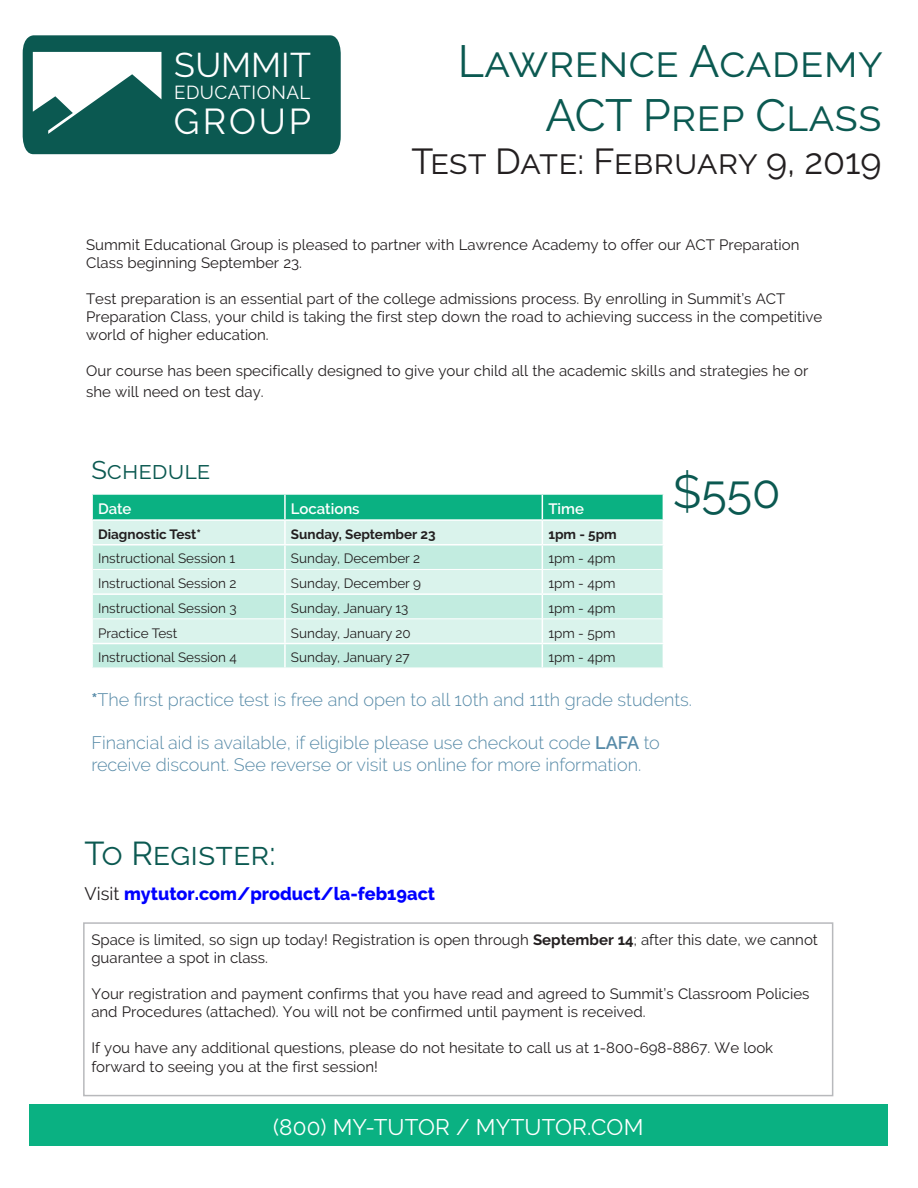
<style>
.page{position:relative;width:918px;height:1188px;background:#fff}
.page>*{position:absolute;margin:0;border:0;box-sizing:border-box;transform-origin:0 0}
.t1{font:46.5px "Raleway";color:#0b5951}
.t2{font:45px "Raleway";color:#0b5951}
.t3{font:36px "Raleway";letter-spacing:-.01em;color:#231f20}
.t4{font:35.85px "Raleway";letter-spacing:.085em;color:#fff}
.t5{font:34.2px "Raleway";color:#fff}
.t6{font:33px "Raleway";color:#0b5951}
.t7{font:25.5px "Raleway";color:#0b5951}
.section_head_green{font:22.5px "Raleway";letter-spacing:.01em;color:#fff}
.t8{font:18.75px "Raleway";letter-spacing:.025em;color:#fff}
.t9{font:300 18px "Raleway";color:#588ba8}
.t10{font:800 18px "Raleway";color:#00f}
.t11{font:15px/18px "Raleway";color:#231f20}
.t12{font:600 15px "Raleway";color:#fff}
.t13{font:13.5px "Raleway";color:#231f20}
.t14{font:700 13.5px "Raleway";color:#231f20}
.s1{font-weight:700}
.s2{font-weight:600}
.s3{font-weight:400;color:#231f20}
</style>
<div class="page">
<svg style="left:92px;top:494px;width:572px;height:173px;background:#b4e7d9"></svg>
<hr style="left:93px;top:569px;width:192px;height:1px;background:#fff">
<hr style="left:285px;top:569px;width:257px;height:1px;background:#fff">
<hr style="left:542px;top:569px;width:121px;height:1px;background:#fff">
<hr style="left:93px;top:619px;width:192px;height:1px;background:#fff">
<hr style="left:285px;top:619px;width:257px;height:1px;background:#fff">
<hr style="left:542px;top:619px;width:121px;height:1px;background:#fff">
<div style="left:83px;top:922px;width:750px;height:174px;border:2px solid #b8b9bc"></div>
<div style="left:29px;top:1104px;width:859px;height:41px;background:#0ab182"></div>
<svg style="left:23px;top:35px;width:318px;height:119px;background:#31736c"></svg>
<p class="t5" style="left:174px;top:45px;width:138px">SUMMIT</p>
<p class="t8" style="left:174px;top:82px;width:138px">EDUCATIONAL</p>
<p class="t4" style="left:174px;top:100px;width:139px">GROUP</p>
<p class="t2" style="left:458px;top:35px;width:427px">Lawrence Academy</p>
<p class="t2" style="left:545px;top:89px;width:338px">ACT Prep Class</p>
<p class="t3" style="left:411px;top:140px;width:472px">Test Date: February 9, 2019</p>
<p class="t11" style="left:86px;top:235px;width:715px">Summit Educational Group is pleased to partner with Lawrence Academy to offer our ACT Preparation<br>Class beginning September 23.</p>
<p class="t11" style="left:86px;top:289px;width:737px">Test preparation is an essential part of the college admissions process. By enrolling in Summit’s ACT<br>Preparation Class, your child is taking the first step down the road to achieving success in the competitive world of higher education.</p>
<p class="t11" style="left:86px;top:359px;width:724px;line-height:21.6px">Our course has been specifically designed to give your child all the academic skills and strategies he or she will need on test day.</p>
<p class="t7" style="left:91px;top:456px;width:121px">Schedule</p>
<p class="t1" style="left:673px;top:465px;width:109px">$550</p>
<p class="t12" style="left:98px;top:500px;width:35px">Date</p>
<p class="t12" style="left:291px;top:500px;width:70px">Locations</p>
<p class="t12" style="left:548px;top:500px;width:37px">Time</p>
<p class="t14" style="left:98px;top:526px;width:105px">Diagnostic Test*</p>
<p class="t14" style="left:291px;top:526px;width:146px">Sunday, September 23</p>
<p class="t14" style="left:548px;top:526px;width:70px">1pm - 5pm</p>
<p class="t13" style="left:98px;top:551px;width:139px">Instructional Session 1</p>
<p class="t13" style="left:291px;top:551px;width:131px">Sunday, December 2</p>
<p class="t13" style="left:548px;top:551px;width:69px">1pm - 4pm</p>
<p class="t13" style="left:98px;top:576px;width:140px">Instructional Session 2</p>
<p class="t13" style="left:291px;top:576px;width:132px">Sunday, December 9</p>
<p class="t13" style="left:548px;top:576px;width:69px">1pm - 4pm</p>
<p class="t13" style="left:98px;top:600px;width:140px">Instructional Session 3</p>
<p class="t13" style="left:291px;top:600px;width:119px">Sunday, January 13</p>
<p class="t13" style="left:548px;top:600px;width:69px">1pm - 4pm</p>
<p class="t13" style="left:98px;top:625px;width:81px">Practice Test</p>
<p class="t13" style="left:291px;top:625px;width:121px">Sunday, January 20</p>
<p class="t13" style="left:548px;top:625px;width:69px">1pm - 5pm</p>
<p class="t13" style="left:98px;top:650px;width:140px">Instructional Session 4</p>
<p class="t13" style="left:291px;top:650px;width:120px">Sunday, January 27</p>
<p class="t13" style="left:548px;top:650px;width:69px">1pm - 4pm</p>
<p class="t9" style="left:91px;top:689px;width:602px"><span class="s1">*</span>The first practice test is free and open to all 10th and 11th grade students.</p>
<p class="t9" style="left:91px;top:733px;width:570px">Financial aid is available, if eligible please use checkout code <span class="s2">LAFA</span> to</p>
<p class="t9" style="left:91px;top:754px;width:551px">receive discount. See reverse or visit us online for more information.</p>
<p class="t6" style="left:85px;top:834px;width:192px">To Register:</p>
<p class="t10" style="left:85px;top:883px;width:352px"><span class="s3">Visit</span> mytutor.com/product/la-feb19act</p>
<p class="t11" style="left:91px;top:930px;width:728px">Space is limited, so sign up today! Registration is open through <span class="s1">September 14</span>; after this date, we cannot guarantee a spot in class.</p>
<p class="t11" style="left:91px;top:984px;width:720px">Your registration and payment confirms that you have read and agreed to Summit’s Classroom Policies and Procedures (attached). You will not be confirmed until payment is received.</p>
<p class="t11" style="left:91px;top:1037px;width:683px;line-height:19.8px">If you have any additional questions, please do not hesitate to call us at 1-800-698-8867. We look forward to seeing you at the first session!</p>
<p class="section_head_green" style="left:273px;top:1114px;width:372px">(800) MY-TUTOR / MYTUTOR.COM</p>
</div>
